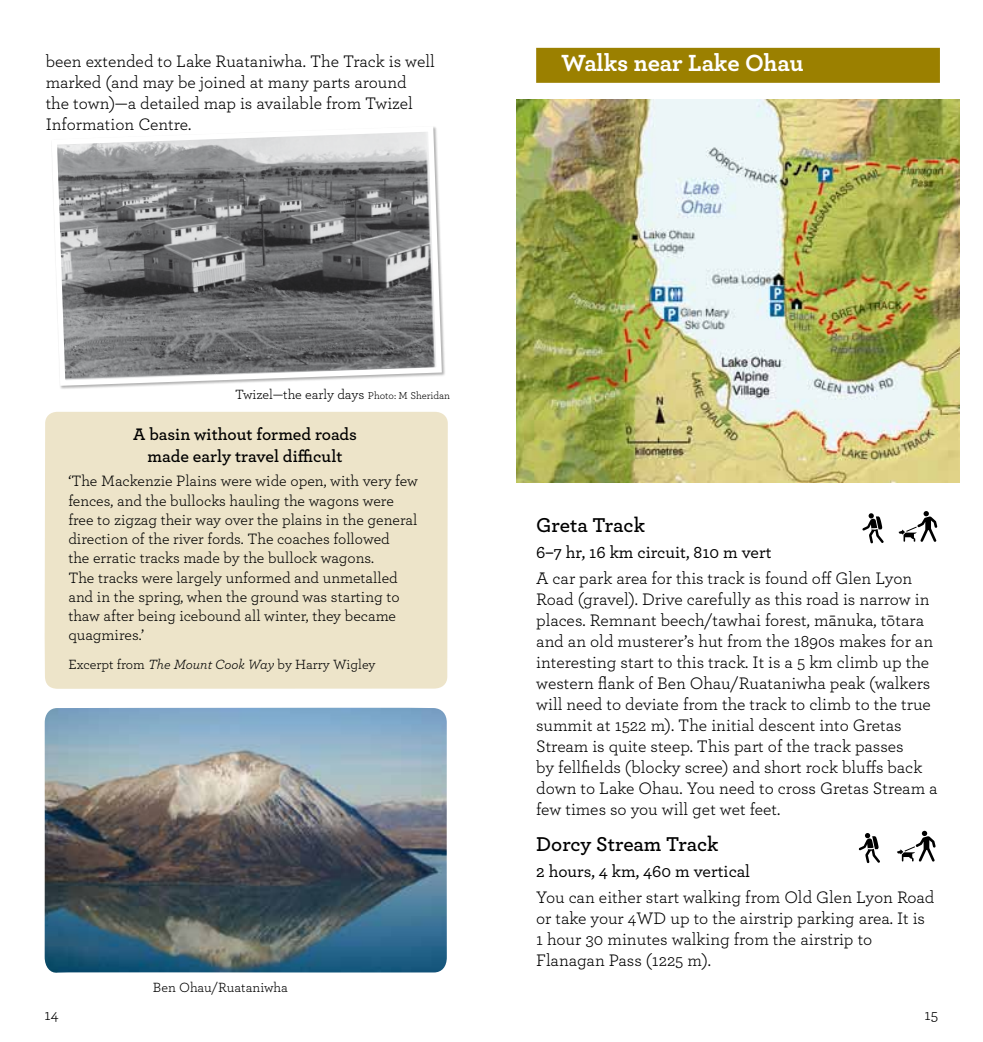
<style>
.page{position:relative;width:983px;height:1042px;background:#fff}
.page>*{position:absolute;margin:0;border:0;box-sizing:border-box;transform-origin:0 0}
.t1{font:700 24.5px "Archer";letter-spacing:-.005em;color:#fff}
.t2{font:600 21px "Archer";letter-spacing:-.01em;color:#000}
.t3{font:17.5px/21px "Archer";color:#000}
.t4{font:500 17.5px "Archer";color:#000}
.t5{font:600 17.5px/21.9px "Archer";color:#000;text-align:center}
.t6{font:15.75px/19.2px "Archer";color:#000}
.t7{font:14px "Archer";color:#000}
.s1{font-size:10.5px}
.s2{font-style:italic}
</style>
<div class="page">
<img style="left:516px;top:99px;width:443px;height:383px">
<div style="left:44px;top:412px;width:403px;height:277px;background:#ede4c9"></div>
<svg style="left:57px;top:127px;width:387px;height:261px;background:#8d8e90"></svg>
<svg style="left:897px;top:831px;width:38px;height:31px"></svg>
<svg style="left:858px;top:833px;width:22px;height:30px"></svg>
<img style="left:45px;top:708px;width:401px;height:265px">
<svg style="left:898px;top:511px;width:39px;height:31px"></svg>
<svg style="left:862px;top:513px;width:21px;height:30px"></svg>
<div style="left:536px;top:48px;width:403px;height:35px;background:#9b8000"></div>
<p class="t3" style="left:46px;top:50px;width:390px">been extended to Lake Ruataniwha. The Track is well marked (and may be joined at many parts around<br>the town)—a detailed map is available from Twizel Information Centre.</p>
<h1 class="t1" style="left:561px;top:44px;width:244px">Walks near Lake Ohau</h1>
<p class="t7" style="left:235px;top:384px;width:216px">Twizel—the early days <span class="s1">Photo: M Sheridan</span></p>
<p class="t5" style="left:133px;top:422px;width:225px">A basin without formed roads made early travel difficult</p>
<p class="t6" style="left:68px;top:471px;width:351px">‘The Mackenzie Plains were wide open, with very few fences, and the bullocks hauling the wagons were free to zigzag their way over the plains in the general direction of the river fords. The coaches followed<br>the erratic tracks made by the bullock wagons.<br>The tracks were largely unformed and unmetalled and in the spring, when the ground was starting to thaw after being icebound all winter, they became quagmires.’</p>
<p class="t7" style="left:68px;top:655px;width:308px">Excerpt from <span class="s2">The Mount Cook Way</span> by Harry Wigley</p>
<p class="t7" style="left:153px;top:977px;width:136px">Ben Ohau/Ruataniwha</p>
<p class="t2" style="left:536px;top:510px;width:110px">Greta Track</p>
<p class="t4" style="left:536px;top:540px;width:237px">6–7 hr, 16 km circuit, 810 m vert</p>
<p class="t3" style="left:536px;top:567px;width:403px">A car park area for this track is found off Glen Lyon Road (gravel). Drive carefully as this road is narrow in places. Remnant beech/tawhai forest, mānuka, tōtara and an old musterer’s hut from the 1890s makes for an interesting start to this track. It is a 5 km climb up the western flank of Ben Ohau/Ruataniwha peak (walkers will need to deviate from the track to climb to the true summit at 1522 m). The initial descent into Gretas Stream is quite steep. This part of the track passes<br>by fellfields (blocky scree) and short rock bluffs back down to Lake Ohau. You need to cross Gretas Stream a few times so you will get wet feet.</p>
<p class="t2" style="left:536px;top:828px;width:184px">Dorcy Stream Track</p>
<p class="t4" style="left:536px;top:859px;width:215px">2 hours, 4 km, 460 m vertical</p>
<p class="t3" style="left:536px;top:886px;width:400px">You can either start walking from Old Glen Lyon Road or take your 4WD up to the airstrip parking area. It is 1 hour 30 minutes walking from the airstrip to Flanagan Pass (1225 m).</p>
<p class="t6" style="left:45px;top:1004px;width:15px">14</p>
<p class="t6" style="left:924px;top:1004px;width:15px">15</p>
</div>
